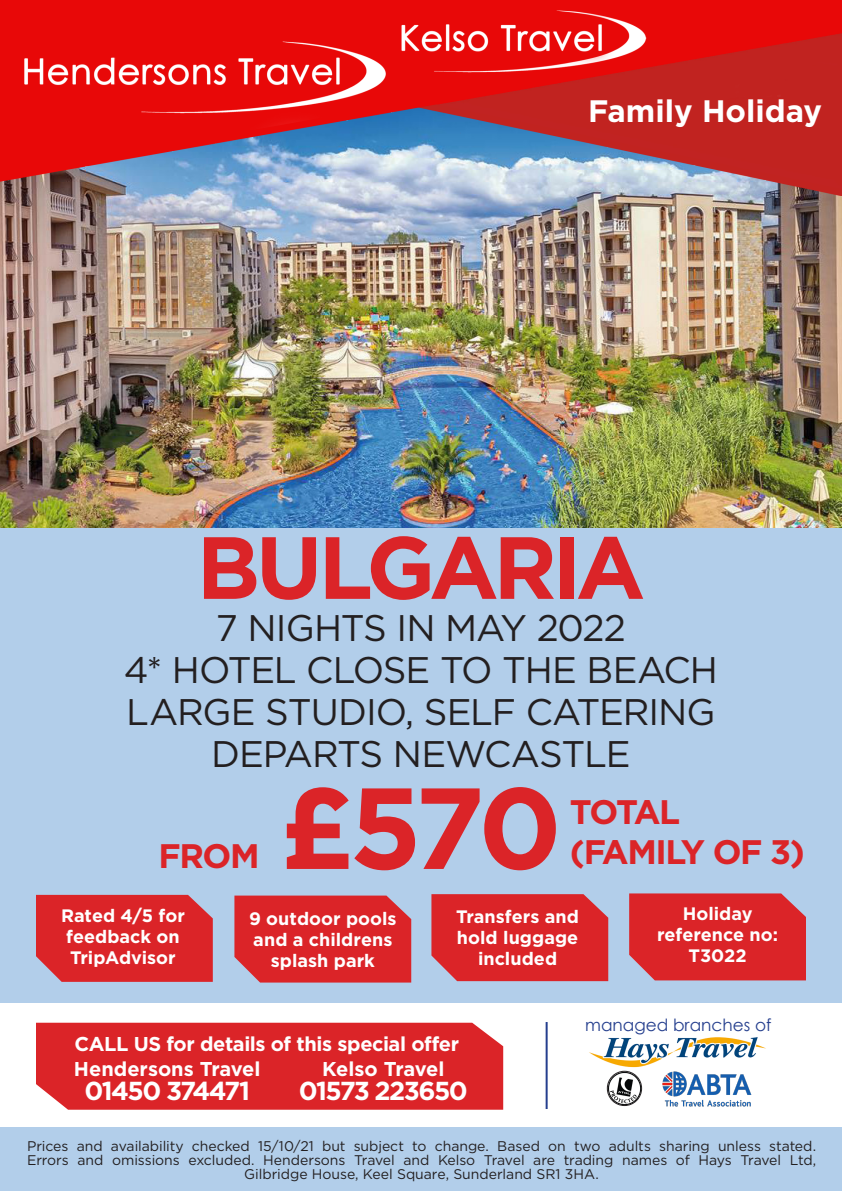
<style>
.page{position:relative;width:842px;height:1191px;background:#fff}
.page>*{position:absolute;margin:0;border:0;box-sizing:border-box;transform-origin:0 0}
.t1{font:700 115px "Gotham";color:#db2428}
.t2{font:700 88px "Gotham";letter-spacing:-.06em;color:#db2428}
.t3{font:37px/42px "Gotham HTF";letter-spacing:-.03em;color:#231f20;text-align:center}
.t4{font:700 34px/40px "Gotham";letter-spacing:-.04em;color:#db2428}
.t5{font:700 31px "Gotham";color:#fff}
.t6{font:700 26px "Gotham";letter-spacing:-.06em;color:#fff}
.t7{font:700 20px/25.8px "Gotham";letter-spacing:-.02em;color:#fff}
.t8{font:700 18px/21.2px "Gotham";color:#fff;text-align:center}
.t9{font:16.9px "Century Gothic";color:#253f8e}
.t10{font:14px/14px "Gotham HTF";letter-spacing:-.005em;color:#231f20;text-align:center}
</style>
<div class="page">
<div style="left:0;top:1127px;width:842px;height:64px;background:#b2ceea"></div>
<hr style="left:546px;top:1022px;width:2px;height:87px;background:#253f8e">
<img style="left:662px;top:1071px;width:90px;height:36px">
<img style="left:607px;top:1071px;width:35px;height:34px;border-radius:17px">
<div style="left:607px;top:1071px;width:35px;height:34px;border:1px solid #231f20;border-radius:50%"></div>
<div style="left:0;top:508px;width:842px;height:494px;background:#b2ceea"></div>
<img style="left:589px;top:1037px;width:177px;height:30px">
<div style="left:36px;top:1022px;width:467px;height:87px;background:#db2428"></div>
<div style="left:36px;top:895px;width:177px;height:86px;background:#db2428"></div>
<div style="left:234px;top:895px;width:177px;height:87px;background:#db2428"></div>
<div style="left:431px;top:894px;width:177px;height:87px;background:#db2428"></div>
<div style="left:629px;top:893px;width:177px;height:87px;background:#db2428"></div>
<img style="left:0;top:276px;width:842px;height:251px">
<img style="left:0;top:0;width:842px;height:276px">
<h3 class="t5" style="left:655px;top:91px;width:177px">Winter Sun</h3>
<h3 class="t5" style="left:588px;top:94px;width:236px">Family Holiday</h3>
<h2 class="t2" style="left:197px;top:517px;width:450px">BULGARIA</h2>
<h3 class="t3" style="left:124px;top:606px;width:596px">7 NIGHTS IN MAY 2022<br>4* HOTEL CLOSE TO THE BEACH<br>LARGE STUDIO, SELF CATERING<br>DEPARTS NEWCASTLE</h3>
<h1 class="t1" style="left:280px;top:761px;width:284px">£570</h1>
<p class="t8" style="left:61px;top:904px;width:125px;text-align:left">Rated 4/5 for feedback on<br>TripAdvisor</p>
<p class="t8" style="left:249px;top:907px;width:149px">9 outdoor pools and a childrens splash park</p>
<p class="t8" style="left:456px;top:905px;width:124px">Transfers and hold luggage included</p>
<p class="t8" style="left:657px;top:902px;width:122px">Holiday reference no:<br>T3022</p>
<h3 class="t4" style="left:570px;top:791px;width:237px">TOTAL (FAMILY OF 3)</h3>
<h3 class="t4" style="left:158px;top:835px;width:103px">FROM</h3>
<h3 class="t7" style="left:74px;top:1030px;width:387px">CALL US for details of this special offer<br>Hendersons Travel</h3>
<h3 class="t6" style="left:84px;top:1076px;width:167px">01450 374471</h3>
<h3 class="t7" style="left:322px;top:1055px;width:124px">Kelso Travel</h3>
<h3 class="t6" style="left:299px;top:1076px;width:170px">01573 223650</h3>
<p class="t9" style="left:585px;top:1013px;width:188px">managed branches of</p>
<p class="t10" style="left:27px;top:1138px;width:790px">Prices and availability checked 15/10/21 but subject to change. Based on two adults sharing unless stated.<br>Errors and omissions excluded. Hendersons Travel and Kelso Travel are trading names of Hays Travel Ltd,<br>Gilbridge House, Keel Square, Sunderland SR1 3HA.</p>
</div>
